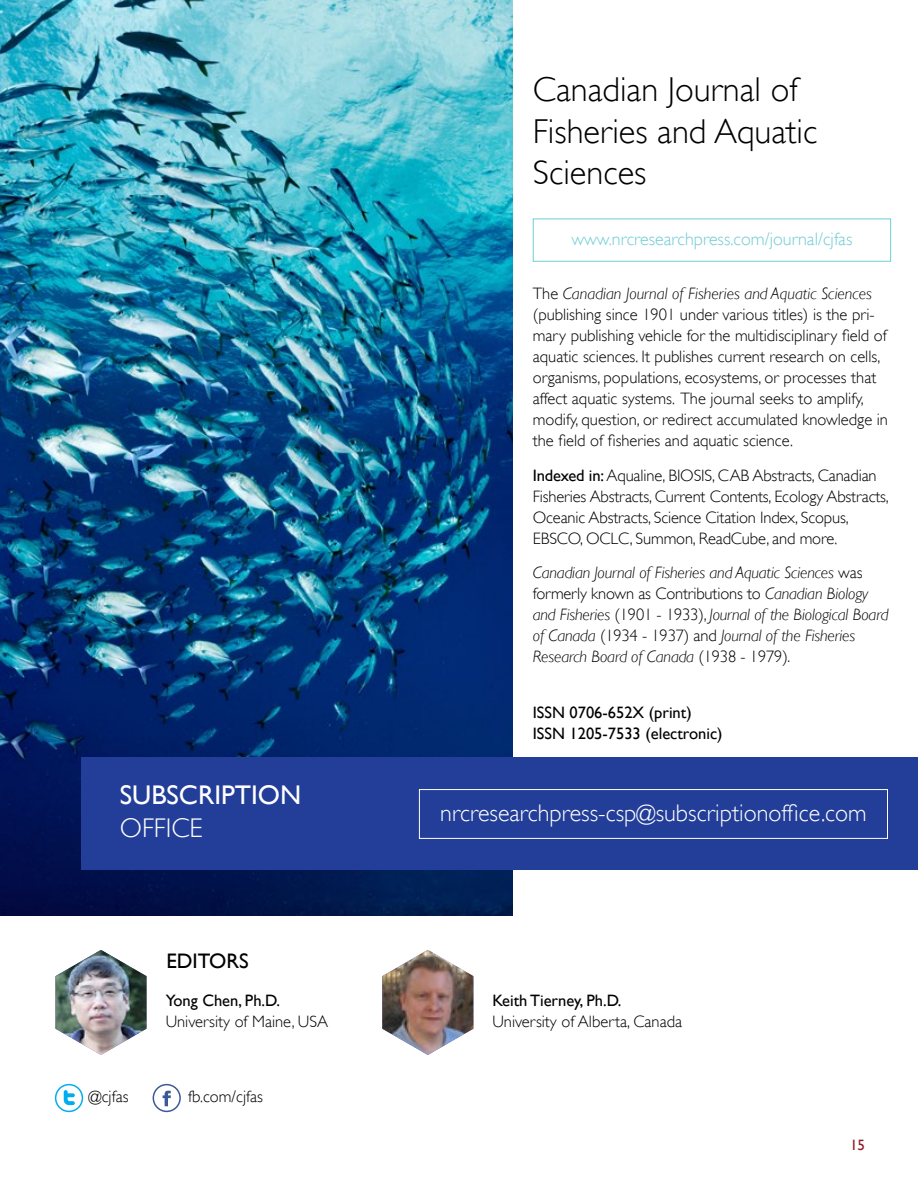
<style>
.page{position:relative;width:918px;height:1188px;background:#fff}
.page>*{position:absolute;margin:0;border:0;box-sizing:border-box;transform-origin:0 0}
.t1{font:300 34.5px/41.4px "Gill Sans";color:#000}
.t2{font:27px "Gill Sans";color:#fff}
.t3{font:300 27px "Gill Sans";color:#fff}
.t4{font:300 24px "Gill Sans";color:#fff}
.t5{font:21px "Gill Sans";color:#000}
.t6{font:300 18px "Gill Sans";color:#71ccd5}
.t7{font:300 16.5px/21px "Gill Sans";color:#000}
.t8{font:italic 300 16.5px/21px "Gill Sans";letter-spacing:-.01em;color:#000}
.t9{font:16.5px/21px "Gill Sans";color:#000}
.t10{font:15px "Gill Sans";color:#921a29}
.s1{font-style:italic}
.s2{font-weight:400}
.s3{font-style:normal}
</style>
<div class="page">
<img style="left:0;top:0;width:513px;height:916px">
<div style="left:81px;top:758px;width:837px;height:112px;background:#233e99"></div>
<div style="left:533px;top:219px;width:358px;height:43px;border:1px solid #71ccd5"></div>
<div style="left:419px;top:789px;width:469px;height:50px;border:1px solid #fff"></div>
<img style="left:55px;top:950px;width:92px;height:105px">
<div style="left:55px;top:1084px;width:28px;height:28px;border:2px solid #00aeef;border-radius:50%"></div>
<svg style="left:64px;top:1090px;width:11px;height:15px"></svg>
<div style="left:153px;top:1084px;width:28px;height:28px;border:2px solid #3b5998;border-radius:50%"></div>
<svg style="left:163px;top:1091px;width:8px;height:15px"></svg>
<img style="left:382px;top:950px;width:91px;height:105px">
<h2 class="t2" style="left:120px;top:779px;width:183px">SUBSCRIPTION</h2>
<h2 class="t3" style="left:120px;top:812px;width:84px">OFFICE</h2>
<p class="t5" style="left:166px;top:949px;width:84px">EDITORS</p>
<p class="t9" style="left:166px;top:989px;width:116px">Yong Chen, Ph.D.</p>
<p class="t7" style="left:166px;top:1011px;width:164px">University of Maine, USA</p>
<p class="t7" style="left:89px;top:1086px;width:42px">@cjfas</p>
<p class="t7" style="left:188px;top:1086px;width:76px">fb.com/cjfas</p>
<h1 class="t1" style="left:533px;top:69px;width:286px">Canadian Journal of<br>Fisheries and Aquatic<br>Sciences</h1>
<p class="t6" style="left:571px;top:229px;width:282px">www.nrcresearchpress.com/journal/cjfas</p>
<p class="t7" style="left:533px;top:283px;width:357px">The <span class="s1">Canadian Journal of Fisheries and Aquatic Sciences </span>(publishing since 1901 under various titles) is the pri&shy;mary publishing vehicle for the multidisciplinary field of aquatic sciences. It publishes current research on cells, organisms, populations, ecosystems, or processes that affect aquatic systems. The journal seeks to amplify, modify, question, or redirect accumulated knowledge in the field of fisheries and aquatic science.</p>
<p class="t7" style="left:533px;top:465px;width:358px"><span class="s2">Indexed in:</span> Aqualine, BIOSIS, CAB Abstracts, Canadian Fisheries Abstracts, Current Contents, Ecology Abstracts, Oceanic Abstracts, Science Citation Index, Scopus, EBSCO, OCLC, Summon, ReadCube, and more.</p>
<p class="t8" style="left:533px;top:562px;width:357px">Canadian Journal of Fisheries and Aquatic Sciences <span class="s3">was formerly known as Contributions to</span> Canadian Biology and Fisheries <span class="s3">(1901 - 1933),</span> Journal of the Biological Board of Canada <span class="s3">(1934 - 1937) and</span> Journal of the Fisheries Research Board of Canada <span class="s3">(1938 - 1979)</span>.</p>
<p class="t9" style="left:533px;top:702px;width:191px">ISSN 0706-652X (print)<br>ISSN 1205-7533 (electronic)</p>
<h3 class="t4" style="left:440px;top:799px;width:428px">nrcresearchpress-csp@subscriptionoffice.com</h3>
<p class="t9" style="left:492px;top:989px;width:131px">Keith Tierney, Ph.D.</p>
<p class="t7" style="left:492px;top:1011px;width:191px">University of Alberta, Canada</p>
<p class="t10" style="left:850px;top:1136px;width:16px">15</p>
</div>
